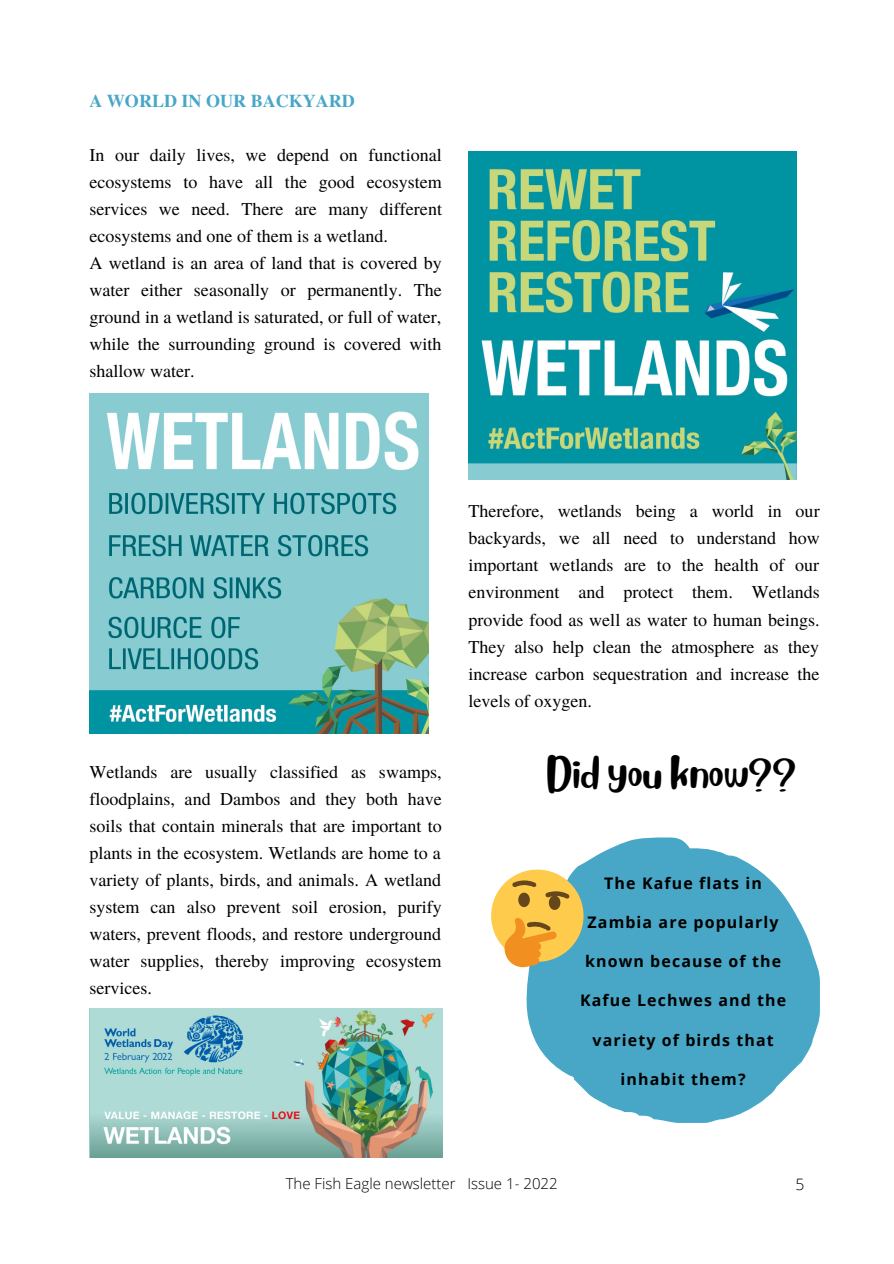
<style>
.page{position:relative;width:894px;height:1264px;background:#fff}
.page>*{position:absolute;margin:0;border:0;box-sizing:border-box;transform-origin:0 0}
.t1{font:31.35px "Blueberry";color:#000}
.t2{font:18px/27px "Te X Gyre Termes";color:#000;text-align:justify}
.t3{font:700 18px "Te X Gyre Termes";color:#48a7c7}
.t4{font:700 15.9px "Open Sans";letter-spacing:.07em;color:#000}
.t5{font:300 15.75px "Open Sans";color:#000}
.t6{font:300 15px "Open Sans";color:#000}
</style>
<div class="page">
<svg style="left:526px;top:837px;width:293px;height:285px;fill:#48a7c7"></svg>
<svg style="left:491px;top:869px;width:92px;height:100px;background:#debd69"></svg>
<img style="left:89px;top:394px;width:339px;height:339px">
<img style="left:468px;top:152px;width:328px;height:328px">
<img style="left:89px;top:1008px;width:353px;height:150px">
<p class="t3" style="left:89px;top:87px;width:267px">A WORLD IN OUR BACKYARD</p>
<p class="t2" style="left:89px;top:141px;width:354px">In our daily lives, we depend on functional ecosystems to have all the good ecosystem services we need. There are many different ecosystems and one of them is a wetland.</p>
<p class="t2" style="left:89px;top:249px;width:354px">A wetland is an area of land that is covered by water either seasonally or permanently. The ground in a wetland is saturated, or full of water, while the surrounding ground is covered with shallow water.</p>
<p class="t2" style="left:468px;top:497px;width:353px">Therefore, wetlands being a world in our backyards, we all need to understand how important wetlands are to the health of our environment and protect them. Wetlands provide food as well as water to human beings.<br>They also help clean the atmosphere as they increase carbon sequestration and increase the levels of oxygen.</p>
<p class="t2" style="left:89px;top:757px;width:353px">Wetlands are usually classified as swamps,</p>
<p class="t1" style="left:547px;top:750px;width:250px">Did you know??</p>
<p class="t2" style="left:89px;top:784px;width:354px">floodplains, and Dambos and they both have soils that contain minerals that are important to plants in the ecosystem. Wetlands are home to a variety of plants, birds, and animals. A wetland system can also prevent soil erosion, purify waters, prevent floods, and restore underground water supplies, thereby improving ecosystem services.</p>
<p class="t4" style="left:604px;top:872px;width:159px">The Kafue flats in</p>
<p class="t4" style="left:587px;top:911px;width:192px">Zambia are popularly</p>
<p class="t4" style="left:585px;top:950px;width:197px">known because of the</p>
<p class="t4" style="left:580px;top:989px;width:208px">Kafue Lechwes and the</p>
<p class="t4" style="left:592px;top:1028px;width:183px">variety of birds that</p>
<p class="t4" style="left:620px;top:1067px;width:126px">inhabit them?</p>
<p class="t6" style="left:285px;top:1173px;width:273px">The Fish Eagle newsletter Issue 1- 2022</p>
<p class="t5" style="left:795px;top:1173px;width:10px">5</p>
</div>
